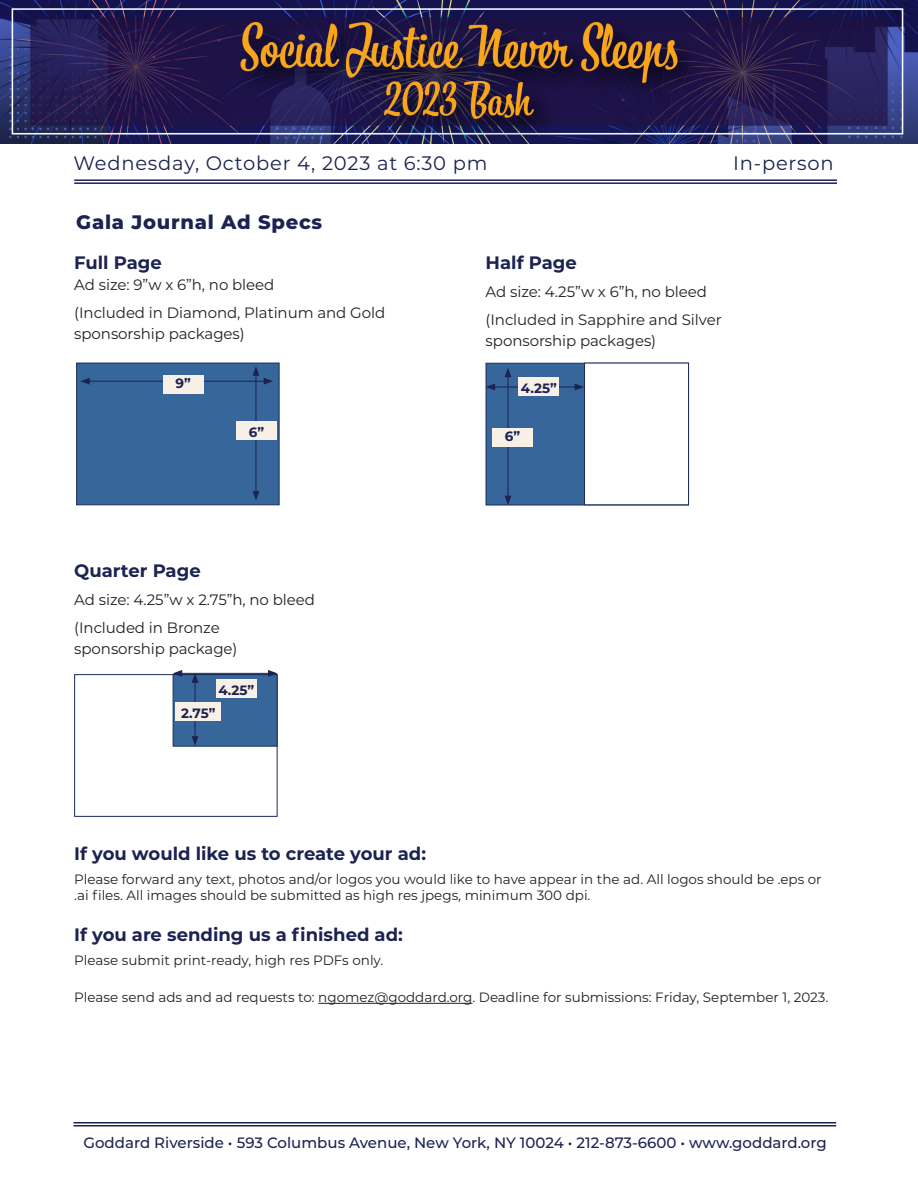
<style>
.page{position:relative;width:918px;height:1188px;background:#fff}
.page>*{position:absolute;margin:0;border:0;box-sizing:border-box;transform-origin:0 0}
.t1{font:19.5px "Montserrat";letter-spacing:.04em;color:#1c2251}
.t2{font:800 19.5px "Montserrat";letter-spacing:.04em;color:#1c2251}
.Subhead_1{font:700 18px "Montserrat";color:#1c2251}
.Subhead_1-2{font:15px/21px "Montserrat";letter-spacing:-.005em;color:#231f20}
.text{font:500 15px "Montserrat";color:#1c2251}
.text-2{font:13.5px/16.2px "Montserrat";color:#231f20}
.text-3{font:700 13.5px "Montserrat";color:#1c2251}
</style>
<div class="page">
<hr style="left:318px;top:1003px;width:154px;height:1px;background:#231f20">
<div style="left:76px;top:363px;width:203px;height:142px;background:#37669a;border:1px solid #1a2c57"></div>
<hr style="left:87px;top:381px;width:179px;height:1px;background:#1c2251">
<svg style="left:80px;top:378px;width:10px;height:7px"></svg>
<div style="left:163px;top:375px;width:40px;height:19px;background:#f8efe6"></div>
<hr style="left:256px;top:373px;width:1px;height:120px;background:#1c2251">
<svg style="left:253px;top:491px;width:6px;height:9px"></svg>
<svg style="left:253px;top:367px;width:20px;height:18px"></svg>
<div style="left:236px;top:421px;width:41px;height:18px;background:#f8efe6"></div>
<div style="left:486px;top:363px;width:203px;height:142px;background:#37669a;border:1px solid #1a2c57"></div>
<hr style="left:508px;top:375px;width:1px;height:123px;background:#1c2251">
<svg style="left:505px;top:496px;width:6px;height:9px"></svg>
<svg style="left:505px;top:368px;width:6px;height:9px"></svg>
<div style="left:492px;top:428px;width:41px;height:19px;background:#f8efe6"></div>
<div style="left:584px;top:363px;width:105px;height:142px;background:#fff;border:1px solid #1a2c57"></div>
<hr style="left:493px;top:387px;width:84px;height:1px;background:#1c2251">
<svg style="left:575px;top:384px;width:9px;height:6px"></svg>
<svg style="left:486px;top:384px;width:9px;height:6px"></svg>
<div style="left:519px;top:377px;width:40px;height:19px;background:#f8efe6"></div>
<div style="left:74px;top:674px;width:204px;height:143px;background:#fff;border:1px solid #1a2c57"></div>
<div style="left:173px;top:674px;width:105px;height:73px;background:#37669a;border:1px solid #1a2c57"></div>
<hr style="left:180px;top:673px;width:90px;height:1px;background:#1c2251">
<svg style="left:173px;top:670px;width:9px;height:7px"></svg>
<svg style="left:268px;top:670px;width:10px;height:7px"></svg>
<hr style="left:195px;top:680px;width:1px;height:59px;background:#1c2251">
<svg style="left:192px;top:736px;width:6px;height:10px"></svg>
<svg style="left:192px;top:673px;width:6px;height:10px"></svg>
<div style="left:216px;top:679px;width:40px;height:18px;background:#f8efe6"></div>
<div style="left:176px;top:702px;width:45px;height:18px;background:#f8efe6"></div>
<hr style="left:73px;top:1122px;width:763px;height:1px;background:#1c2251">
<hr style="left:73px;top:1125px;width:763px;height:1px;background:#1c2251">
<img style="left:0;top:0;width:918px;height:143px">
<hr style="left:74px;top:179px;width:763px;height:2px;background:#1c2251">
<hr style="left:74px;top:182px;width:763px;height:2px;background:#1c2251">
<p class="t1" style="left:73px;top:150px;width:416px">Wednesday, October 4, 2023 at 6:30 pm</p>
<p class="t1" style="left:733px;top:150px;width:102px">In-person</p>
<p class="t2" style="left:76px;top:208px;width:248px">Gala Journal Ad Specs</p>
<p class="Subhead_1" style="left:74px;top:250px;width:89px">Full Page</p>
<p class="Subhead_1-2" style="left:74px;top:274px;width:202px">Ad size: 9”w x 6”h, no bleed</p>
<p class="Subhead_1-2" style="left:74px;top:302px;width:313px">(Included in Diamond, Platinum and Gold sponsorship packages)</p>
<p class="text-3" style="left:176px;top:374px;width:17px">9”</p>
<p class="Subhead_1" style="left:486px;top:250px;width:93px">Half Page</p>
<p class="Subhead_1-2" style="left:486px;top:281px;width:223px">Ad size: 4.25”w x 6”h, no bleed</p>
<p class="Subhead_1-2" style="left:486px;top:308px;width:238px">(Included in Sapphire and Silver sponsorship packages)</p>
<p class="text-3" style="left:521px;top:379px;width:37px">4.25”</p>
<p class="text-3" style="left:249px;top:422px;width:17px">6”</p>
<p class="text-3" style="left:505px;top:426px;width:17px">6”</p>
<p class="Subhead_1" style="left:74px;top:558px;width:128px">Quarter Page</p>
<p class="Subhead_1-2" style="left:74px;top:588px;width:242px">Ad size: 4.25”w x 2.75”h, no bleed</p>
<p class="Subhead_1-2" style="left:74px;top:616px;width:165px">(Included in Bronze sponsorship package)</p>
<p class="text-3" style="left:218px;top:680px;width:37px">4.25”</p>
<p class="text-3" style="left:181px;top:703px;width:36px">2.75”</p>
<p class="Subhead_1" style="left:74px;top:841px;width:353px">If you would like us to create your ad:</p>
<p class="text-2" style="left:74px;top:871px;width:749px">Please forward any text, photos and/or logos you would like to have appear in the ad. All logos should be .eps or .ai files. All images should be submitted as high res jpegs, minimum 300 dpi.</p>
<p class="Subhead_1" style="left:74px;top:921px;width:330px">If you are sending us a finished ad:</p>
<p class="text-2" style="left:74px;top:951px;width:311px">Please submit print-ready, high res PDFs only.</p>
<p class="text-2" style="left:74px;top:989px;width:756px">Please send ads and ad requests to: ngomez@goddard.org. Deadline for submissions: Friday, September 1, 2023.</p>
<p class="text" style="left:84px;top:1132px;width:745px">Goddard Riverside • 593 Columbus Avenue, New York, NY 10024 • 212-873-6600 • www.goddard.org</p>
</div>
